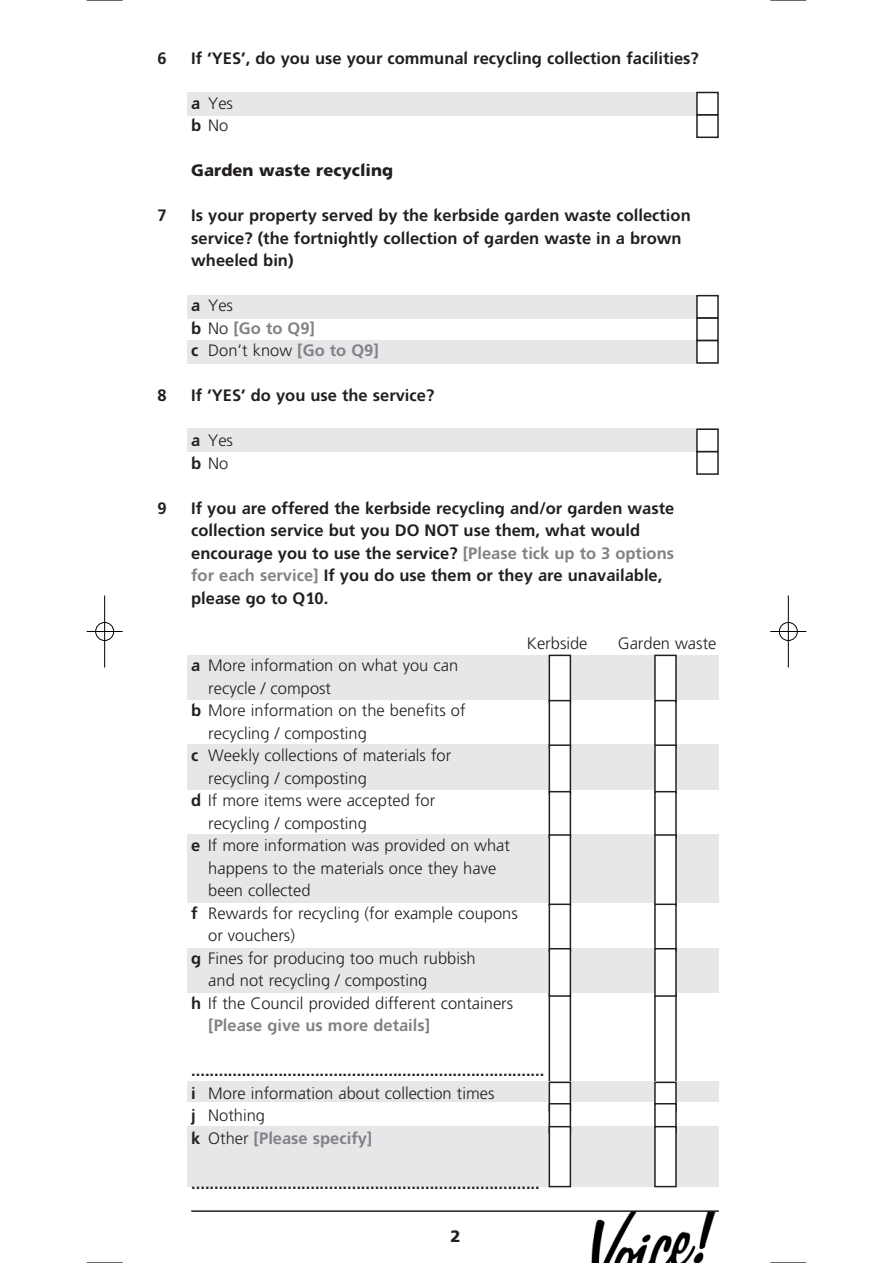
<style>
.page{position:relative;width:893px;height:1263px;background:#fff}
.page>*{position:absolute;margin:0;border:0;box-sizing:border-box;transform-origin:0 0}
.t1{font:16.5px/22.5px "Freeway Demi";color:#231f20}
.t2{font:300 16.5px/22.5px "Freeway";color:#231f20}
.t3{font:16.5px "Freeway Demi";color:#808285}
.t4{font:900 16.5px "Freeway";color:#231f20}
.s1{font-family:"Freeway Demi";font-weight:400}
.s2{color:#231f20}
.s3{font-family:"Freeway";font-weight:300;color:#231f20}
.s4{font-family:"Freeway Demi";font-weight:400;color:#808285}
.s5{color:#808285}
</style>
<div class="page">
<div style="left:654px;top:993px;width:22px;height:93px;border:2px solid #231f20"></div>
<div style="left:548px;top:993px;width:23px;height:94px;border:2px solid #231f20"></div>
<div style="left:187px;top:1127px;width:531px;height:60px;background:#e6e7e8"></div>
<div style="left:187px;top:948px;width:531px;height:45px;background:#e6e7e8"></div>
<div style="left:187px;top:1082px;width:531px;height:20px;background:#e6e7e8"></div>
<div style="left:187px;top:834px;width:531px;height:69px;background:#e6e7e8"></div>
<div style="left:187px;top:655px;width:531px;height:45px;background:#e6e7e8"></div>
<div style="left:187px;top:744px;width:531px;height:46px;background:#e6e7e8"></div>
<div style="left:187px;top:429px;width:531px;height:23px;background:#e6e7e8"></div>
<div style="left:697px;top:429px;width:21px;height:23px;background:#fff"></div>
<div style="left:696px;top:429px;width:22px;height:23px;border:2px solid #231f20"></div>
<div style="left:696px;top:451px;width:22px;height:24px;border:2px solid #231f20"></div>
<div style="left:187px;top:295px;width:531px;height:24px;background:#e6e7e8"></div>
<div style="left:187px;top:340px;width:531px;height:24px;background:#e6e7e8"></div>
<div style="left:697px;top:296px;width:21px;height:22px;background:#fff"></div>
<div style="left:696px;top:295px;width:22px;height:24px;border:2px solid #231f20"></div>
<div style="left:696px;top:317px;width:22px;height:24px;border:2px solid #231f20"></div>
<div style="left:697px;top:341px;width:21px;height:22px;background:#fff"></div>
<div style="left:696px;top:340px;width:22px;height:24px;border:2px solid #231f20"></div>
<div style="left:187px;top:92px;width:531px;height:24px;background:#e6e7e8"></div>
<div style="left:697px;top:92px;width:21px;height:23px;background:#fff"></div>
<div style="left:696px;top:92px;width:22px;height:24px;border:2px solid #231f20"></div>
<div style="left:696px;top:114px;width:22px;height:24px;border:2px solid #231f20"></div>
<img style="left:591px;top:1212px;width:124px;height:51px">
<hr style="left:191px;top:1210px;width:527px;height:2px;background:#231f20">
<div style="left:655px;top:655px;width:21px;height:47px;background:#fff"></div>
<div style="left:654px;top:655px;width:22px;height:48px;border:2px solid #231f20"></div>
<div style="left:654px;top:700px;width:22px;height:48px;border:2px solid #231f20"></div>
<div style="left:655px;top:745px;width:21px;height:48px;background:#fff"></div>
<div style="left:654px;top:744px;width:22px;height:50px;border:2px solid #231f20"></div>
<div style="left:654px;top:791px;width:22px;height:48px;border:2px solid #231f20"></div>
<div style="left:655px;top:835px;width:21px;height:70px;background:#fff"></div>
<div style="left:654px;top:834px;width:22px;height:72px;border:2px solid #231f20"></div>
<div style="left:654px;top:904px;width:22px;height:48px;border:2px solid #231f20"></div>
<div style="left:655px;top:949px;width:21px;height:47px;background:#fff"></div>
<div style="left:654px;top:948px;width:22px;height:49px;border:2px solid #231f20"></div>
<div style="left:655px;top:1082px;width:21px;height:29px;background:#fff"></div>
<div style="left:654px;top:1082px;width:22px;height:30px;border:2px solid #231f20"></div>
<div style="left:655px;top:1104px;width:21px;height:28px;background:#fff"></div>
<div style="left:654px;top:1103px;width:22px;height:30px;border:2px solid #231f20"></div>
<div style="left:655px;top:1127px;width:21px;height:60px;background:#fff"></div>
<div style="left:654px;top:1126px;width:22px;height:61px;border:2px solid #231f20"></div>
<div style="left:549px;top:655px;width:21px;height:47px;background:#fff"></div>
<div style="left:548px;top:655px;width:23px;height:48px;border:2px solid #231f20"></div>
<div style="left:548px;top:700px;width:23px;height:48px;border:2px solid #231f20"></div>
<div style="left:549px;top:745px;width:21px;height:48px;background:#fff"></div>
<div style="left:548px;top:744px;width:23px;height:50px;border:2px solid #231f20"></div>
<div style="left:548px;top:791px;width:23px;height:48px;border:2px solid #231f20"></div>
<div style="left:549px;top:835px;width:21px;height:70px;background:#fff"></div>
<div style="left:548px;top:834px;width:23px;height:72px;border:2px solid #231f20"></div>
<div style="left:548px;top:904px;width:23px;height:48px;border:2px solid #231f20"></div>
<div style="left:549px;top:949px;width:21px;height:47px;background:#fff"></div>
<div style="left:548px;top:948px;width:23px;height:49px;border:2px solid #231f20"></div>
<div style="left:549px;top:1082px;width:21px;height:29px;background:#fff"></div>
<div style="left:548px;top:1082px;width:23px;height:30px;border:2px solid #231f20"></div>
<div style="left:549px;top:1104px;width:21px;height:28px;background:#fff"></div>
<div style="left:548px;top:1103px;width:23px;height:30px;border:2px solid #231f20"></div>
<div style="left:549px;top:1127px;width:21px;height:60px;background:#fff"></div>
<div style="left:548px;top:1126px;width:23px;height:61px;border:2px solid #231f20"></div>
<hr style="left:87px;top:0;width:36px;height:1px;background:#000">
<hr style="left:770px;top:0;width:36px;height:1px;background:#000">
<hr style="left:87px;top:1262px;width:36px;height:1px;background:#000">
<hr style="left:770px;top:1262px;width:36px;height:1px;background:#000">
<hr style="left:104px;top:596px;width:1px;height:72px;background:#000">
<hr style="left:788px;top:596px;width:1px;height:72px;background:#000">
<hr style="left:87px;top:631px;width:36px;height:1px;background:#000">
<hr style="left:770px;top:631px;width:36px;height:1px;background:#000">
<div style="left:95px;top:622px;width:19px;height:19px;border:1px solid #000;border-radius:50%"></div>
<div style="left:779px;top:622px;width:18px;height:19px;border:1px solid #000;border-radius:50%"></div>
<p class="t1" style="left:157px;top:48px;width:11px">6</p>
<p class="t1" style="left:157px;top:205px;width:11px">7</p>
<p class="t1" style="left:157px;top:385px;width:11px">8</p>
<p class="t1" style="left:157px;top:498px;width:11px">9</p>
<p class="t1" style="left:191px;top:48px;width:509px">If ‘YES’, do you use your communal recycling collection facilities?</p>
<p class="t2" style="left:191px;top:93px;width:43px"><span class="s1">a</span> Yes <span class="s1">b</span> No</p>
<p class="t4" style="left:191px;top:163px;width:203px">Garden waste recycling</p>
<p class="t1" style="left:191px;top:205px;width:501px">Is your property served by the kerbside garden waste collection service? (the fortnightly collection of garden waste in a brown wheeled bin)</p>
<p class="t2" style="left:191px;top:295px;width:43px"><span class="s1">a</span> Yes</p>
<p class="t3" style="left:191px;top:320px;width:125px"><span class="s2">b</span> <span class="s3">No</span> [Go to Q9]</p>
<p class="t2" style="left:191px;top:340px;width:189px"><span class="s1">c</span> Don’t know <span class="s4">[Go to Q9]</span></p>
<p class="t1" style="left:191px;top:385px;width:244px">If ‘YES’ do you use the service?</p>
<p class="t2" style="left:191px;top:430px;width:43px"><span class="s1">a</span> Yes <span class="s1">b</span> No</p>
<p class="t1" style="left:191px;top:498px;width:484px">If you are offered the kerbside recycling and/or garden waste collection service but you DO NOT use them, what would encourage you to use the service? <span class="s5">[Please tick up to 3 options for each service]</span> If you do use them or they are unavailable, please go to Q10.</p>
<p class="t2" style="left:527px;top:633px;width:62px">Kerbside</p>
<p class="t2" style="left:617px;top:633px;width:100px">Garden waste</p>
<p class="t2" style="left:191px;top:655px;width:268px"><span class="s1">a</span> More information on what you can</p>
<p class="t2" style="left:208px;top:678px;width:124px">recycle / compost</p>
<p class="t2" style="left:191px;top:700px;width:276px"><span class="s1">b</span> More information on the benefits of</p>
<p class="t2" style="left:208px;top:723px;width:160px">recycling / composting</p>
<p class="t2" style="left:191px;top:745px;width:261px"><span class="s1">c</span> Weekly collections of materials for</p>
<p class="t2" style="left:208px;top:768px;width:160px">recycling / composting</p>
<p class="t2" style="left:191px;top:790px;width:245px"><span class="s1">d</span> If more items were accepted for</p>
<p class="t2" style="left:208px;top:813px;width:160px">recycling / composting</p>
<p class="t2" style="left:191px;top:835px;width:320px"><span class="s1">e</span> If more information was provided on what</p>
<p class="t2" style="left:208px;top:858px;width:289px">happens to the materials once they have</p>
<p class="t2" style="left:208px;top:880px;width:104px">been collected</p>
<p class="t2" style="left:191px;top:903px;width:328px"><span class="s1">f</span> Rewards for recycling (for example coupons</p>
<p class="t2" style="left:208px;top:925px;width:88px">or vouchers)</p>
<p class="t2" style="left:191px;top:948px;width:286px"><span class="s1">g</span> Fines for producing too much rubbish</p>
<p class="t2" style="left:208px;top:970px;width:221px">and not recycling / composting</p>
<p class="t2" style="left:191px;top:993px;width:323px"><span class="s1">h</span> If the Council provided different containers</p>
<p class="t3" style="left:208px;top:1018px;width:223px">[Please give us more details]</p>
<p class="t1" style="left:191px;top:1060px;width:354px">.............................................................................</p>
<p class="t2" style="left:191px;top:1083px;width:305px"><span class="s1">i</span> More information about collection times <span class="s1">j</span> Nothing</p>
<p class="t3" style="left:191px;top:1130px;width:183px"><span class="s2">k</span> <span class="s3">Other</span> [Please specify]</p>
<p class="t1" style="left:191px;top:1173px;width:350px">............................................................................</p>
<p class="t4" style="left:450px;top:1228px;width:12px">2</p>
</div>
